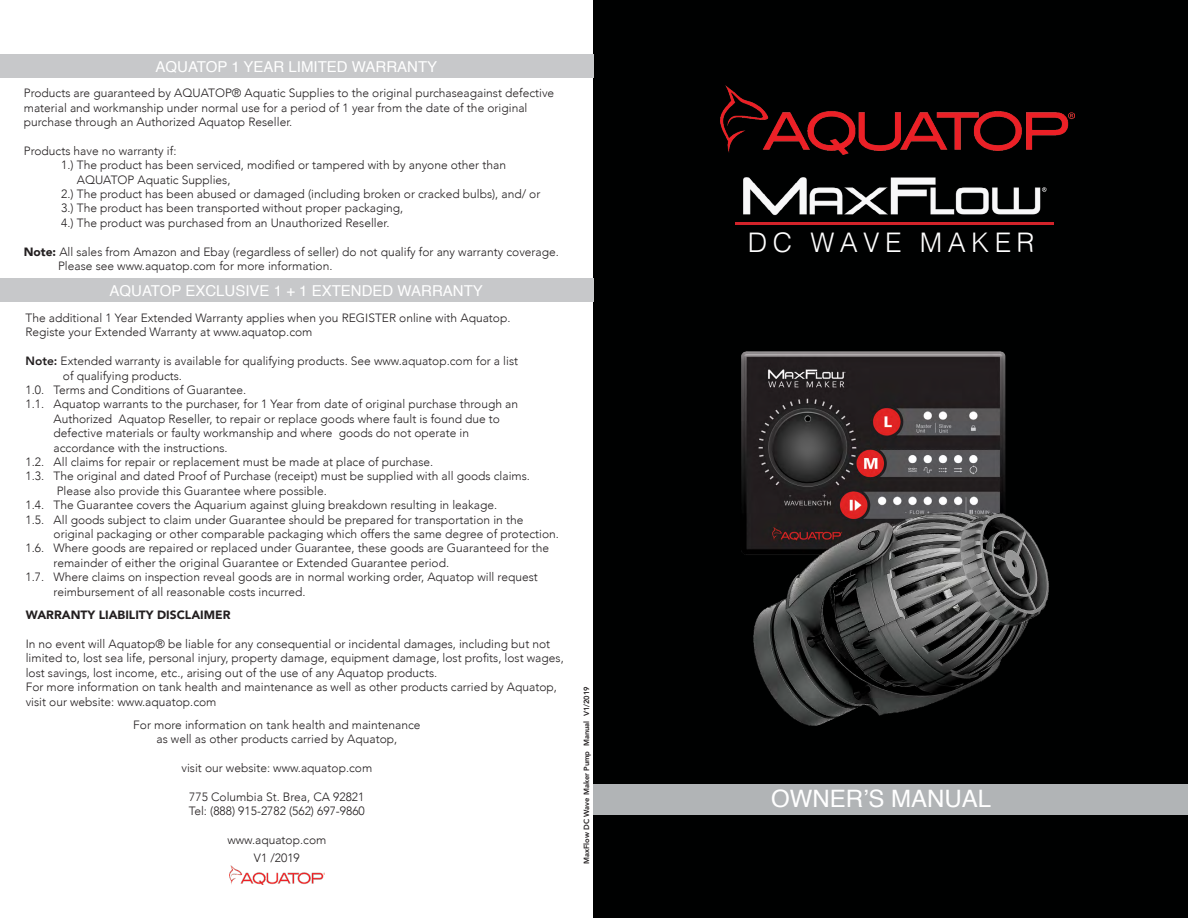
<style>
.page{position:relative;width:1188px;height:918px;background:#fff}
.page>*{position:absolute;margin:0;border:0;box-sizing:border-box;transform-origin:0 0}
.t1{font:300 27px "Helvetica";letter-spacing:.2em;color:#fff}
.t2{font:24px "Helvetica";color:#fff}
.t3{font:15px "Helvetica";color:#fff}
.t4{font:300 12px/14.4px "Avenir";color:#231f20}
.t5{font:900 12px "Avenir";color:#231f20}
.t6{font:800 7.5px "Avenir";color:#231f20}
.s1{font-weight:900}
.s2{font-weight:800}
</style>
<div class="page">
<div style="left:593px;top:0;width:595px;height:918px;background:#000101"></div>
<div style="left:593px;top:784px;width:595px;height:30px;background:#b1b4b6"></div>
<img style="left:230px;top:866px;width:94px;height:18px">
<img style="left:720px;top:86px;width:354px;height:69px">
<img style="left:741px;top:351px;width:308px;height:375px">
<div style="left:0;top:278px;width:593px;height:24px;background:#c7c8ca"></div>
<div style="left:0;top:54px;width:593px;height:24px;background:#c7c8ca"></div>
<hr style="left:735px;top:223px;width:319px;height:2px;background:#d2232a">
<img style="left:743px;top:177px;width:304px;height:39px">
<p class="t3" style="left:156px;top:56px;width:283px">AQUATOP 1 YEAR LIMITED WARRANTY</p>
<p class="t4" style="left:24px;top:86px;width:532px">Products are guaranteed by AQUATOP® Aquatic Supplies to the original purchaseagainst defective material and workmanship under normal use for a period of 1 year from the date of the original purchase through an Authorized Aquatop Reseller.</p>
<p class="t4" style="left:24px;top:143px;width:154px">Products have no warranty if:</p>
<p class="t4" style="left:61px;top:158px;width:446px">1.) The product has been serviced, modified or tampered with by anyone other than</p>
<p class="t4" style="left:77px;top:172px;width:155px">AQUATOP Aquatic Supplies,</p>
<p class="t4" style="left:61px;top:187px;width:481px">2.) The product has been abused or damaged (including broken or cracked bulbs), and/ or</p>
<p class="t4" style="left:61px;top:201px;width:344px">3.) The product has been transported without proper packaging,</p>
<p class="t4" style="left:61px;top:215px;width:330px">4.) The product was purchased from an Unauthorized Reseller.</p>
<p class="t4" style="left:58px;top:244px;width:502px;text-indent:-34px"><span class="s1">Note:</span> All sales from Amazon and Ebay (regardless of seller) do not qualify for any warranty coverage.<br>Please see www.aquatop.com for more information.</p>
<p class="t3" style="left:110px;top:280px;width:375px">AQUATOP EXCLUSIVE 1 + 1 EXTENDED WARRANTY</p>
<p class="t4" style="left:26px;top:311px;width:486px">The additional 1 Year Extended Warranty applies when you REGISTER online with Aquatop.<br>Registe your Extended Warranty at www.aquatop.com</p>
<p class="t4" style="left:26px;top:354px;width:494px"><span class="s2">Note:</span> Extended warranty is available for qualifying products. See www.aquatop.com for a list</p>
<p class="t4" style="left:63px;top:368px;width:121px">of qualifying products.</p>
<p class="t4" style="left:26px;top:383px;width:222px">1.0. Terms and Conditions of Guarantee.</p>
<p class="t4" style="left:26px;top:397px;width:494px">1.1. Aquatop warrants to the purchaser, for 1 Year from date of original purchase through an</p>
<p class="t4" style="left:54px;top:411px;width:448px">Authorized Aquatop Reseller, to repair or replace goods where fault is found due to</p>
<p class="t4" style="left:54px;top:426px;width:417px">defective materials or faulty workmanship and where goods do not operate in</p>
<p class="t4" style="left:54px;top:440px;width:176px">accordance with the instructions.</p>
<p class="t4" style="left:26px;top:455px;width:409px">1.2. All claims for repair or replacement must be made at place of purchase.</p>
<p class="t4" style="left:26px;top:469px;width:506px">1.3. The original and dated Proof of Purchase (receipt) must be supplied with all goods claims.</p>
<p class="t4" style="left:57px;top:483px;width:272px">Please also provide this Guarantee where possible.</p>
<p class="t4" style="left:26px;top:498px;width:473px">1.4. The Guarantee covers the Aquarium against gluing breakdown resulting in leakage.</p>
<p class="t4" style="left:26px;top:512px;width:499px">1.5. All goods subject to claim under Guarantee should be prepared for transportation in the</p>
<p class="t4" style="left:54px;top:527px;width:507px">original packaging or other comparable packaging which offers the same degree of protection.</p>
<p class="t4" style="left:26px;top:541px;width:525px">1.6. Where goods are repaired or replaced under Guarantee, these goods are Guaranteed for the</p>
<p class="t4" style="left:54px;top:555px;width:397px">remainder of either the original Guarantee or Extended Guarantee period.</p>
<p class="t4" style="left:26px;top:570px;width:514px">1.7. Where claims on inspection reveal goods are in normal working order, Aquatop will request</p>
<p class="t4" style="left:54px;top:584px;width:253px">reimbursement of all reasonable costs incurred.</p>
<p class="t5" style="left:26px;top:605px;width:206px">WARRANTY LIABILITY DISCLAIMER</p>
<p class="t4" style="left:26px;top:637px;width:540px">In no event will Aquatop® be liable for any consequential or incidental damages, including but not limited to, lost sea life, personal injury, property damage, equipment damage, lost profits, lost wages, lost savings, lost income, etc., arising out of the use of any Aquatop products.<br>For more information on tank health and maintenance as well as other products carried by Aquatop, visit our website: www.aquatop.com</p>
<p class="t4" style="left:133px;top:718px;width:289px;text-align:center">For more information on tank health and maintenance as well as other products carried by Aquatop,</p>
<p class="t4" style="left:181px;top:761px;width:192px">visit our website: www.aquatop.com</p>
<p class="t4" style="left:189px;top:790px;width:177px">775 Columbia St. Brea, CA 92821<br>Tel: (888) 915-2782 (562) 697-9860</p>
<p class="t4" style="left:227px;top:831px;width:100px;line-height:18px;text-align:center">www.aquatop.com<br>V1 /2019</p>
<p class="t6" style="left:581px;top:864px;width:179px;rotate:-90deg">MaxFlow DC Wave Maker Pump Manual V1/2019</p>
<h1 class="t1" style="left:748px;top:219px;width:288px">DC WAVE MAKER</h1>
<h2 class="t2" style="left:771px;top:780px;width:222px">OWNER’S MANUAL</h2>
</div>
